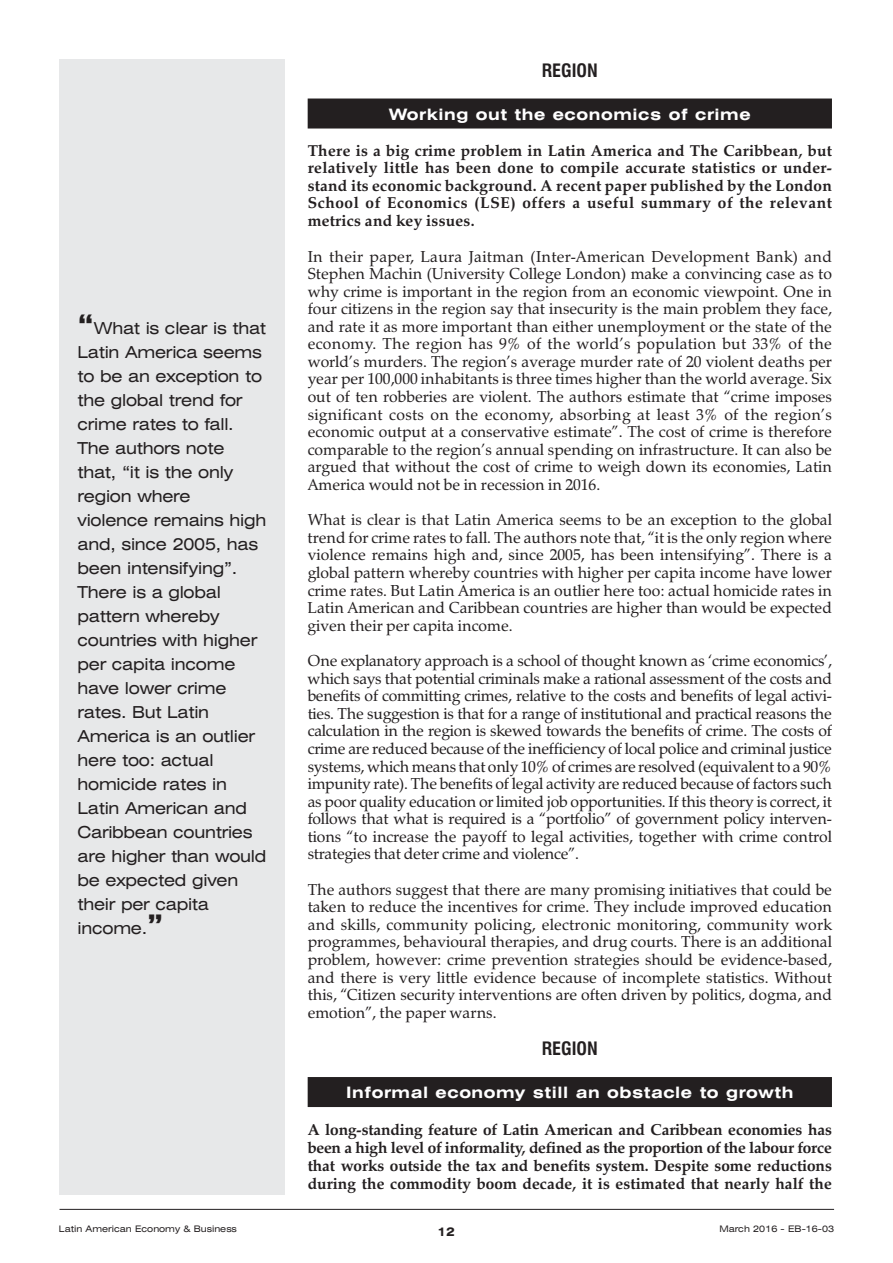
<style>
.page{position:relative;width:893px;height:1263px;background:#fff}
.page>*{position:absolute;margin:0;border:0;box-sizing:border-box;transform-origin:0 0}
.t1{font:700 condensed 18px "Swiss 721 BT";color:#231f20}
.t2{font:expanded 16.5px/24px "Swiss 721 BT";letter-spacing:-.015em;color:#231f20}
.t3{font:15.75px/17.5px "Zapf Calligraphic 801 BT";color:#231f20;text-align:justify}
.t4{font:700 15.75px/17.5px "Zapf Calligraphic 801 BT";letter-spacing:.005em;color:#231f20;text-align:justify}
.t5{font:700 expanded 15.75px "Swiss 721 BT";letter-spacing:.035em;color:#fff}
.t6{font:700 expanded 12px "Swiss 721 BT";color:#231f20}
.t7{font:expanded 9px "Swiss 721 BT";color:#231f20}
.s1{font-weight:700;font-size:27px}
</style>
<div class="page">
<div style="left:308px;top:99px;width:524px;height:30px;background:#231f20"></div>
<div style="left:308px;top:1077px;width:524px;height:30px;background:#231f20"></div>
<div style="left:60px;top:60px;width:225px;height:1135px;background:#e7e8e9"></div>
<hr style="left:60px;top:1209px;width:774px;height:1px;background:#231f20">
<p class="t2" style="left:78px;top:316px;width:190px"><span class="s1">“</span>What is clear is that<br>Latin America seems to be an exception to the global trend for crime rates to fall.<br>The authors note that, “it is the only region where<br>violence remains high and, since 2005, has been intensifying”.<br>There is a global pattern whereby countries with higher per capita income have lower crime rates. But Latin<br>America is an outlier here too: actual homicide rates in<br>Latin American and<br>Caribbean countries are higher than would be expected given their per capita income.<span class="s1">”</span></p>
<p class="t1" style="left:542px;top:60px;width:58px">REGION</p>
<p class="t5" style="left:389px;top:105px;width:363px">Working out the economics of crime</p>
<p class="t4" style="left:308px;top:142px;width:526px">There is a big crime problem in Latin America and The Caribbean, but relatively little has been done to compile accurate statistics or under&shy;stand its economic background. A recent paper published by the London School of Economics (LSE) offers a useful summary of the relevant metrics and key issues.</p>
<p class="t3" style="left:308px;top:247px;width:526px">In their paper, Laura Jaitman (Inter-American Development Bank) and Stephen Machin (University College London) make a convincing case as to why crime is important in the region from an economic viewpoint. One in four citizens in the region say that insecurity is the main problem they face, and rate it as more important than either unemployment or the state of the economy. The region has 9% of the world’s population but 33% of the world’s murders. The region’s average murder rate of 20 violent deaths per year per 100,000 inhabitants is three times higher than the world average. Six out of ten robberies are violent. The authors estimate that “crime imposes significant costs on the economy, absorbing at least 3% of the region’s economic output at a conservative estimate”. The cost of crime is therefore comparable to the region’s annual spending on infrastructure. It can also be argued that without the cost of crime to weigh down its economies, Latin America would not be in recession in 2016.</p>
<p class="t3" style="left:308px;top:511px;width:526px">What is clear is that Latin America seems to be an exception to the global trend for crime rates to fall. The authors note that, “it is the only region where violence remains high and, since 2005, has been intensifying”. There is a global pattern whereby countries with higher per capita income have lower crime rates. But Latin America is an outlier here too: actual homicide rates in Latin American and Caribbean countries are higher than would be expected given their per capita income.</p>
<p class="t3" style="left:308px;top:652px;width:526px">One explanatory approach is a school of thought known as ‘crime economics’, which says that potential criminals make a rational assessment of the costs and benefits of committing crimes, relative to the costs and benefits of legal activi&shy;ties. The suggestion is that for a range of institutional and practical reasons the calculation in the region is skewed towards the benefits of crime. The costs of crime are reduced because of the inefficiency of local police and criminal justice systems, which means that only 10% of crimes are resolved (equivalent to a 90% impunity rate). The benefits of legal activity are reduced because of factors such as poor quality education or limited job opportunities. If this theory is correct, it follows that what is required is a “portfolio” of government policy interven&shy;tions “to increase the payoff to legal activities, together with crime control strategies that deter crime and violence”.</p>
<p class="t3" style="left:308px;top:880px;width:526px">The authors suggest that there are many promising initiatives that could be taken to reduce the incentives for crime. They include improved education and skills, community policing, electronic monitoring, community work programmes, behavioural therapies, and drug courts. There is an additional problem, however: crime prevention strategies should be evidence-based, and there is very little evidence because of incomplete statistics. Without this, “Citizen security interventions are often driven by politics, dogma, and emotion”, the paper warns.</p>
<p class="t1" style="left:542px;top:1039px;width:58px">REGION</p>
<p class="t5" style="left:346px;top:1083px;width:449px">Informal economy still an obstacle to growth</p>
<p class="t4" style="left:308px;top:1120px;width:526px;line-height:18px">A long-standing feature of Latin American and Caribbean economies has been a high level of informality, defined as the proportion of the labour force that works outside the tax and benefits system. Despite some reductions during the commodity boom decade, it is estimated that nearly half the</p>
<p class="t7" style="left:59px;top:1224px;width:180px">Latin American Economy &amp; Business</p>
<p class="t6" style="left:437px;top:1225px;width:19px">12</p>
<p class="t7" style="left:719px;top:1224px;width:116px">March 2016 - EB-16-03</p>
</div>
